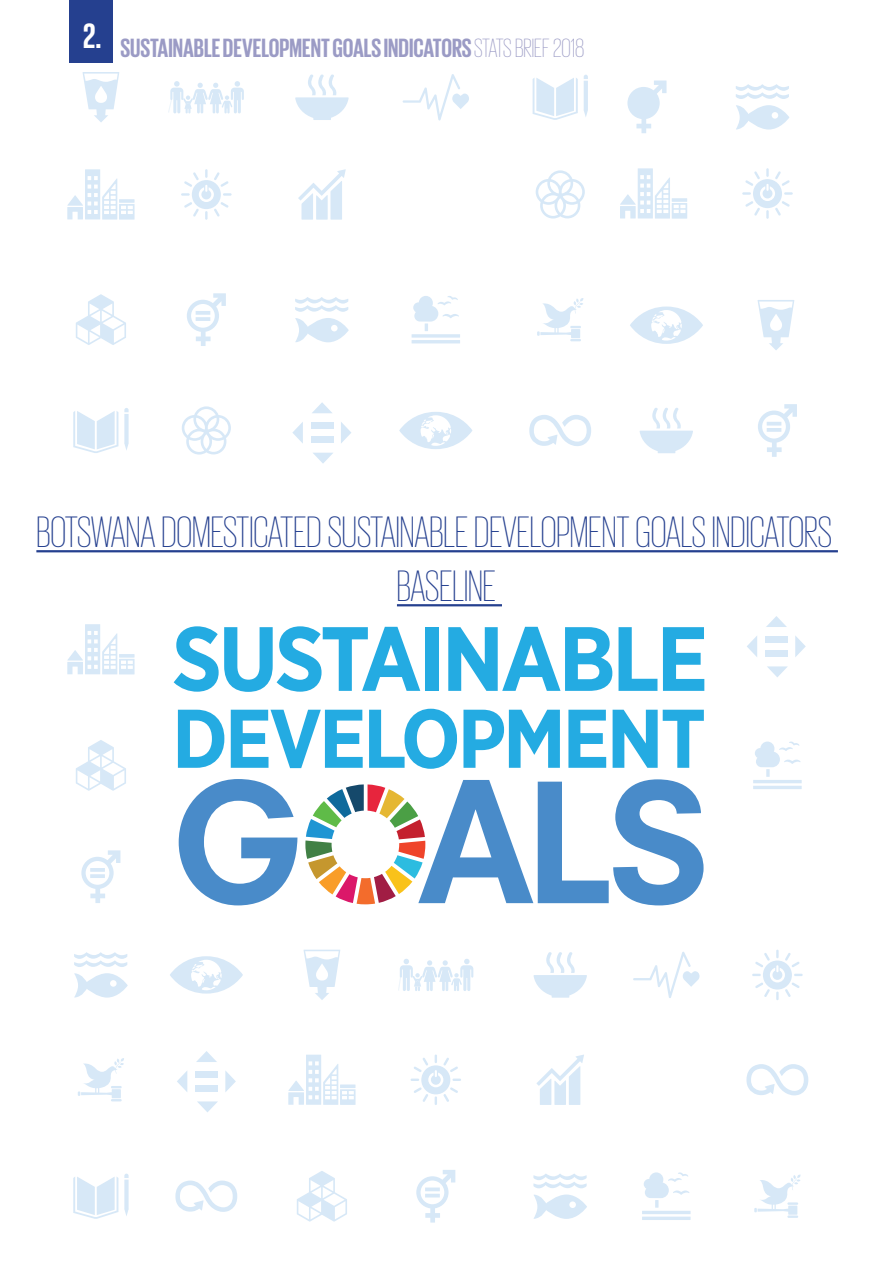
<style>
.page{position:relative;width:893px;height:1263px;background:#fff}
.page>*{position:absolute;margin:0;border:0;box-sizing:border-box;transform-origin:0 0}
.t1{font:200 45px/54px "Giorgio Sans";color:#25408f;text-align:center}
.t2{font:700 36px "Giorgio Sans";color:#fff}
.t3{font:700 27px "Giorgio Sans";color:#9b9bc5}
.s1{font-weight:200}
</style>
<div class="page">
<div style="left:69px;top:0;width:44px;height:63px;background:#25408f"></div>
<svg style="left:529px;top:415px;width:62px;height:31px"></svg>
<svg style="left:295px;top:75px;width:54px;height:45px"></svg>
<svg style="left:298px;top:169px;width:48px;height:51px"></svg>
<svg style="left:187px;top:293px;width:39px;height:53px"></svg>
<svg style="left:124px;top:408px;width:5px;height:42px"></svg>
<svg style="left:73px;top:411px;width:45px;height:42px"></svg>
<svg style="left:182px;top:406px;width:49px;height:49px"></svg>
<svg style="left:181px;top:169px;width:51px;height:51px"></svg>
<svg style="left:67px;top:169px;width:68px;height:51px"></svg>
<svg style="left:399px;top:412px;width:73px;height:37px"></svg>
<svg style="left:83px;top:72px;width:36px;height:50px"></svg>
<svg style="left:295px;top:318px;width:54px;height:24px"></svg>
<svg style="left:295px;top:297px;width:53px;height:15px"></svg>
<svg style="left:412px;top:296px;width:48px;height:47px"></svg>
<svg style="left:403px;top:74px;width:66px;height:46px"></svg>
<svg style="left:169px;top:81px;width:75px;height:32px"></svg>
<svg style="left:76px;top:294px;width:50px;height:51px"></svg>
<svg style="left:537px;top:298px;width:46px;height:43px"></svg>
<svg style="left:175px;top:1180px;width:62px;height:32px"></svg>
<svg style="left:640px;top:408px;width:53px;height:45px"></svg>
<svg style="left:81px;top:850px;width:39px;height:53px"></svg>
<svg style="left:758px;top:404px;width:39px;height:53px"></svg>
<svg style="left:584px;top:75px;width:4px;height:42px"></svg>
<svg style="left:533px;top:78px;width:45px;height:42px"></svg>
<svg style="left:536px;top:170px;width:49px;height:49px"></svg>
<svg style="left:752px;top:950px;width:51px;height:50px"></svg>
<svg style="left:67px;top:624px;width:68px;height:50px"></svg>
<svg style="left:74px;top:973px;width:54px;height:24px"></svg>
<svg style="left:74px;top:952px;width:53px;height:15px"></svg>
<svg style="left:753px;top:741px;width:49px;height:48px"></svg>
<svg style="left:76px;top:740px;width:50px;height:51px"></svg>
<svg style="left:78px;top:1058px;width:46px;height:43px"></svg>
<svg style="left:746px;top:1064px;width:62px;height:31px"></svg>
<svg style="left:534px;top:952px;width:53px;height:46px"></svg>
<svg style="left:536px;top:1054px;width:48px;height:51px"></svg>
<svg style="left:416px;top:1170px;width:39px;height:52px"></svg>
<svg style="left:124px;top:1173px;width:5px;height:43px"></svg>
<svg style="left:73px;top:1177px;width:45px;height:42px"></svg>
<svg style="left:411px;top:1054px;width:50px;height:51px"></svg>
<svg style="left:288px;top:1055px;width:68px;height:50px"></svg>
<svg style="left:170px;top:956px;width:73px;height:37px"></svg>
<svg style="left:304px;top:950px;width:36px;height:50px"></svg>
<svg style="left:534px;top:1194px;width:53px;height:25px"></svg>
<svg style="left:533px;top:1174px;width:54px;height:14px"></svg>
<svg style="left:642px;top:1172px;width:49px;height:48px"></svg>
<svg style="left:633px;top:952px;width:66px;height:46px"></svg>
<svg style="left:398px;top:959px;width:75px;height:32px"></svg>
<svg style="left:297px;top:1171px;width:50px;height:50px"></svg>
<svg style="left:754px;top:1174px;width:47px;height:44px"></svg>
<svg style="left:178px;top:710px;width:46px;height:58px"></svg>
<svg style="left:231px;top:710px;width:132px;height:58px"></svg>
<svg style="left:369px;top:709px;width:88px;height:60px"></svg>
<svg style="left:463px;top:710px;width:97px;height:58px"></svg>
<svg style="left:568px;top:710px;width:38px;height:58px"></svg>
<svg style="left:613px;top:710px;width:91px;height:58px"></svg>
<svg style="left:174px;top:626px;width:246px;height:66px"></svg>
<div style="left:425px;top:627px;width:13px;height:64px;background:#24abe2"></div>
<svg style="left:448px;top:627px;width:164px;height:64px"></svg>
<svg style="left:618px;top:627px;width:39px;height:64px"></svg>
<svg style="left:663px;top:627px;width:41px;height:64px"></svg>
<svg style="left:179px;top:779px;width:118px;height:126px"></svg>
<svg style="left:305px;top:779px;width:399px;height:126px"></svg>
<svg style="left:630px;top:307px;width:73px;height:37px"></svg>
<svg style="left:758px;top:300px;width:36px;height:50px"></svg>
<svg style="left:341px;top:422px;width:10px;height:21px"></svg>
<svg style="left:292px;top:422px;width:11px;height:21px"></svg>
<svg style="left:312px;top:402px;width:20px;height:11px"></svg>
<svg style="left:313px;top:453px;width:20px;height:10px"></svg>
<div style="left:311px;top:422px;width:23px;height:7px;background:#d7e8f7"></div>
<div style="left:311px;top:437px;width:23px;height:6px;background:#d7e8f7"></div>
<svg style="left:795px;top:636px;width:11px;height:21px"></svg>
<svg style="left:747px;top:636px;width:10px;height:21px"></svg>
<svg style="left:766px;top:616px;width:21px;height:11px"></svg>
<svg style="left:767px;top:666px;width:21px;height:11px"></svg>
<div style="left:765px;top:636px;width:23px;height:7px;background:#d7e8f7"></div>
<div style="left:765px;top:650px;width:23px;height:7px;background:#d7e8f7"></div>
<svg style="left:225px;top:1071px;width:11px;height:21px"></svg>
<svg style="left:177px;top:1071px;width:10px;height:21px"></svg>
<svg style="left:196px;top:1051px;width:21px;height:11px"></svg>
<svg style="left:197px;top:1101px;width:21px;height:11px"></svg>
<div style="left:195px;top:1071px;width:23px;height:7px;background:#d7e8f7"></div>
<div style="left:195px;top:1085px;width:23px;height:7px;background:#d7e8f7"></div>
<svg style="left:742px;top:168px;width:51px;height:51px"></svg>
<svg style="left:620px;top:168px;width:67px;height:51px"></svg>
<svg style="left:627px;top:81px;width:39px;height:52px"></svg>
<svg style="left:736px;top:105px;width:53px;height:25px"></svg>
<svg style="left:736px;top:84px;width:53px;height:15px"></svg>
<hr style="left:36px;top:550px;width:802px;height:2px;background:#25408f">
<hr style="left:397px;top:604px;width:105px;height:2px;background:#25408f">
<p class="t2" style="left:83px;top:18px;width:20px">2.</p>
<p class="t3" style="left:120px;top:34px;width:465px">SUSTAINABLE DEVELOPMENT GOALS INDICATORS <span class="s1">STATS BRIEF 2018</span></p>
<p class="t1" style="left:36px;top:504px;width:797px">BOTSWANA DOMESTICATED SUSTAINABLE DEVELOPMENT GOALS INDICATORS<br>BASELINE</p>
</div>
